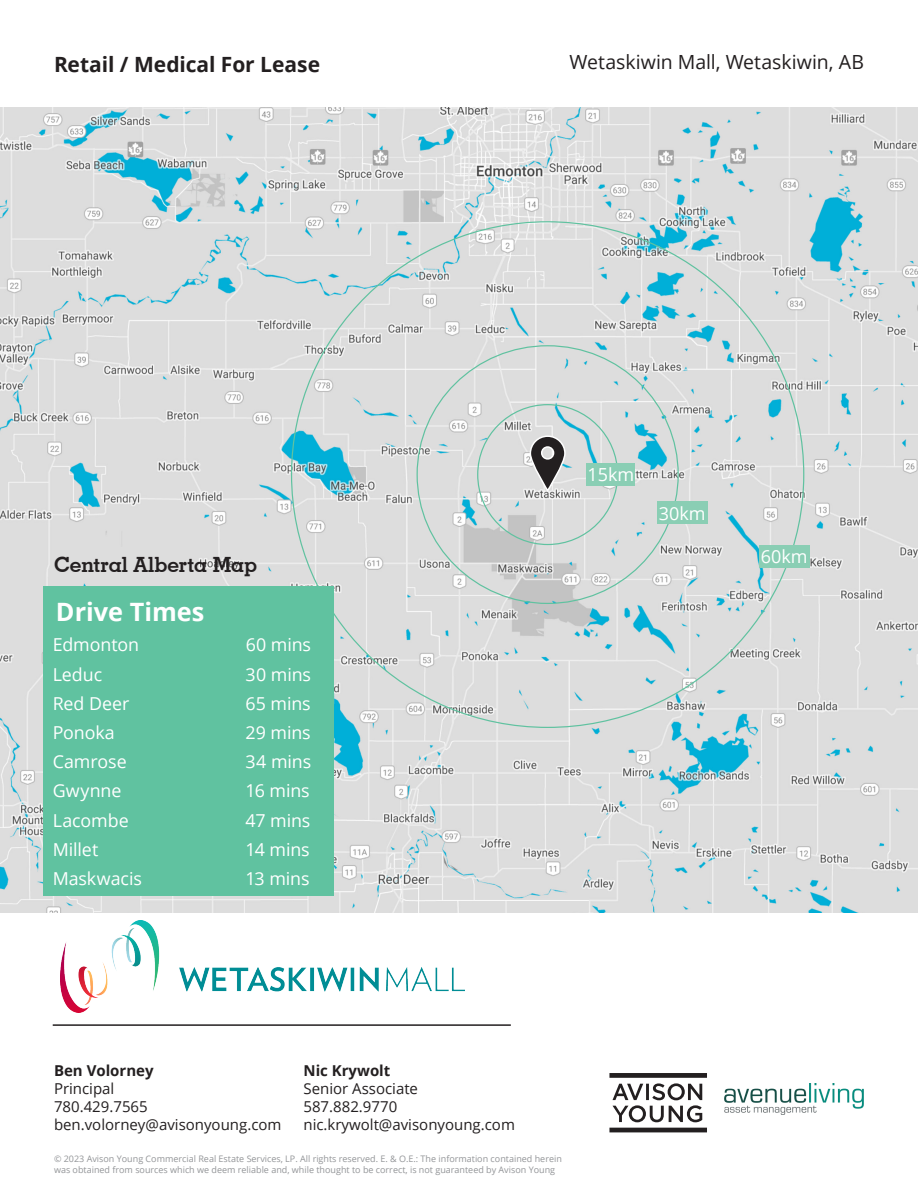
<style>
.page{position:relative;width:918px;height:1188px;background:#fff}
.page>*{position:absolute;margin:0;border:0;box-sizing:border-box;transform-origin:0 0}
.t1{font:700 25.35px "Open Sans";color:#fff}
.t2{font:700 21px "Open Sans";letter-spacing:-.005em;color:#231f20}
.t3{font:700 21px "Geometric Slab 703 BT";letter-spacing:-.005em;color:#231f20}
.t4{font:19.5px "Open Sans";color:#231f20}
.t5{font:18px "Open Sans";color:#fff}
.t6{font:17.85px "Open Sans";letter-spacing:-.005em;color:#fff}
.t7{font:15px/18px "Open Sans";color:#231f20}
.t8{font:9px/10.8px "Open Sans";color:#939598}
.s1{font-weight:700}
</style>
<div class="page">
<svg style="left:609px;top:1128px;width:98px;height:4px"></svg>
<svg style="left:609px;top:1073px;width:98px;height:49px"></svg>
<img style="left:0;top:108px;width:918px;height:805px">
<img style="left:61px;top:921px;width:403px;height:91px">
<div style="left:43px;top:586px;width:291px;height:309px;background:#60c2a0"></div>
<div style="left:587px;top:463px;width:48px;height:23px;background:#8aceb4"></div>
<div style="left:657px;top:502px;width:50px;height:22px;background:#8aceb4"></div>
<div style="left:759px;top:545px;width:50px;height:23px;background:#8aceb4"></div>
<svg style="left:529px;top:435px;width:37px;height:57px;background:#8b8a8b"></svg>
<hr style="left:53px;top:1024px;width:458px;height:2px;background:#231f20">
<img style="left:724px;top:1084px;width:140px;height:31px">
<p class="t2" style="left:54px;top:49px;width:268px">Retail / Medical For Lease</p>
<p class="t4" style="left:570px;top:48px;width:296px">Wetaskiwin Mall, Wetaskiwin, AB</p>
<p class="t3" style="left:54px;top:552px;width:205px">Central Alberta Map</p>
<p class="t1" style="left:56px;top:594px;width:150px">Drive Times</p>
<p class="t6" style="left:53px;top:633px;width:88px">Edmonton</p>
<p class="t6" style="left:246px;top:633px;width:67px">60 mins</p>
<p class="t6" style="left:53px;top:662px;width:51px">Leduc</p>
<p class="t6" style="left:246px;top:662px;width:67px">30 mins</p>
<p class="t6" style="left:53px;top:691px;width:78px">Red Deer</p>
<p class="t6" style="left:246px;top:691px;width:67px">65 mins</p>
<p class="t6" style="left:53px;top:720px;width:64px">Ponoka</p>
<p class="t6" style="left:246px;top:720px;width:67px">29 mins</p>
<p class="t6" style="left:53px;top:749px;width:76px">Camrose</p>
<p class="t6" style="left:246px;top:749px;width:67px">34 mins</p>
<p class="t6" style="left:53px;top:779px;width:70px">Gwynne</p>
<p class="t6" style="left:246px;top:779px;width:66px">16 mins</p>
<p class="t6" style="left:53px;top:808px;width:77px">Lacombe</p>
<p class="t6" style="left:246px;top:808px;width:66px">47 mins</p>
<p class="t6" style="left:53px;top:837px;width:47px">Millet</p>
<p class="t6" style="left:246px;top:837px;width:66px">14 mins</p>
<p class="t6" style="left:53px;top:866px;width:91px">Maskwacis</p>
<p class="t6" style="left:246px;top:866px;width:65px">13 mins</p>
<p class="t5" style="left:588px;top:463px;width:48px">15km</p>
<p class="t5" style="left:659px;top:501px;width:48px">30km</p>
<p class="t5" style="left:761px;top:544px;width:48px">60km</p>
<p class="t7" style="left:54px;top:1061px;width:229px"><span class="s1">Ben Volorney<br></span>Principal<br>780.429.7565 ben.volorney@avisonyoung.com</p>
<p class="t7" style="left:303px;top:1061px;width:213px"><span class="s1">Nic Krywolt<br></span>Senior Associate<br>587.882.9770 nic.krywolt@avisonyoung.com</p>
<p class="t8" style="left:54px;top:1153px;width:509px">© 2023 Avison Young Commercial Real Estate Services, LP. All rights reserved. E. &amp; O.E.: The information contained herein was obtained from sources which we deem reliable and, while thought to be correct, is not guaranteed by Avison Young</p>
</div>
